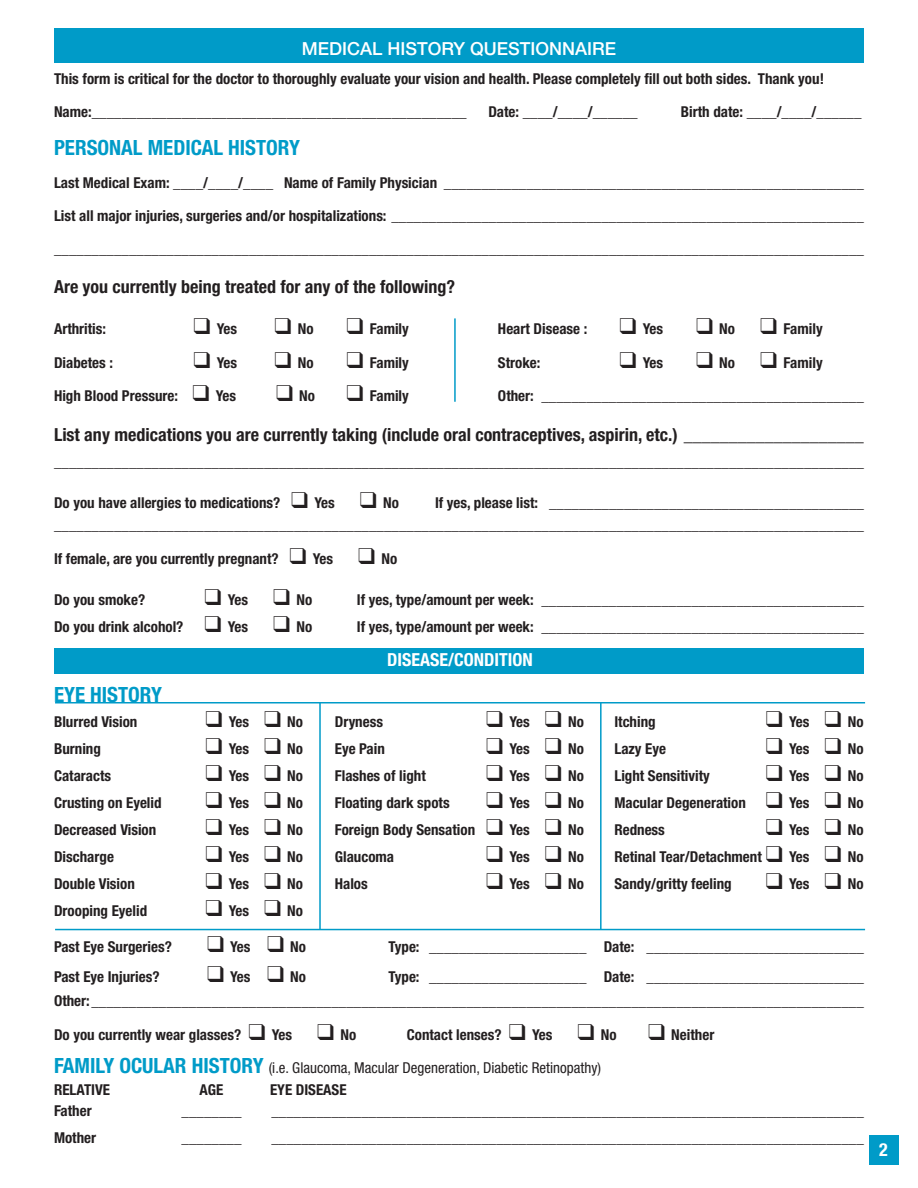
<style>
.page{position:relative;width:918px;height:1188px;background:#fff}
.page>*{position:absolute;margin:0;border:0;box-sizing:border-box;transform-origin:0 0}
.t1{font:700 condensed 21px "Helvetica Neue";color:#009bc8}
.t2{font:700 condensed 18px "Helvetica Neue";color:#231f20}
.t3{font:500 18px "Helvetica Neue";color:#fff}
.t4{font:700 condensed 18px "Helvetica Neue";color:#fff}
.t5{font:700 condensed 15px/22.5px "Helvetica Neue";color:#231f20;text-align:right}
.t6{font:condensed 15px "Helvetica Neue";color:#231f20}
.s1{font-weight:700;font-size:21px;color:#009bc8}
</style>
<div class="page">
<div style="left:869px;top:1135px;width:30px;height:29px;background:#009bc8"></div>
<div style="left:54px;top:648px;width:810px;height:26px;background:#009bc8"></div>
<div style="left:54px;top:28px;width:810px;height:35px;background:#009bc8"></div>
<hr style="left:454px;top:318px;width:2px;height:84px;background:#009bc8">
<hr style="left:319px;top:702px;width:2px;height:228px;background:#009bc8">
<hr style="left:55px;top:702px;width:810px;height:2px;background:#009bc8">
<hr style="left:55px;top:929px;width:810px;height:1px;background:#009bc8">
<hr style="left:600px;top:702px;width:2px;height:228px;background:#009bc8">
<p class="t3" style="left:302px;top:37px;width:316px">MEDICAL HISTORY QUESTIONNAIRE</p>
<p class="t5" style="left:54px;top:67px;width:772px">This form is critical for the doctor to thoroughly evaluate your vision and health. Please completely fill out both sides. Thank you!</p>
<p class="t5" style="left:54px;top:100px;width:414px">Name:__________________________________________________</p>
<p class="t5" style="left:488px;top:100px;width:151px">Date: ____/____/______</p>
<p class="t5" style="left:681px;top:100px;width:182px">Birth date: ____/____/______</p>
<p class="t1" style="left:54px;top:135px;width:248px">PERSONAL MEDICAL HISTORY</p>
<p class="t5" style="left:54px;top:172px;width:811px">Last Medical Exam: ____/____/____ Name of Family Physician ________________________________________________________</p>
<p class="t5" style="left:54px;top:205px;width:811px">List all major injuries, surgeries and/or hospitalizations: _______________________________________________________________</p>
<p class="t5" style="left:54px;top:238px;width:811px">____________________________________________________________________________________________________________</p>
<p class="t2" style="left:54px;top:276px;width:403px">Are you currently being treated for any of the following?</p>
<p class="t5" style="left:54px;top:317px;width:54px">Arthritis:</p>
<p class="t5" style="left:194px;top:317px;width:45px">❑ Yes</p>
<p class="t5" style="left:274px;top:317px;width:41px">❑ No</p>
<p class="t5" style="left:346px;top:317px;width:64px">❑ Family</p>
<p class="t5" style="left:498px;top:317px;width:91px">Heart Disease :</p>
<p class="t5" style="left:620px;top:317px;width:45px">❑ Yes</p>
<p class="t5" style="left:696px;top:317px;width:128px">❑ No ❑ Family</p>
<p class="t5" style="left:54px;top:351px;width:61px">Diabetes :</p>
<p class="t5" style="left:194px;top:351px;width:45px">❑ Yes</p>
<p class="t5" style="left:274px;top:351px;width:41px">❑ No</p>
<p class="t5" style="left:346px;top:351px;width:64px">❑ Family</p>
<p class="t5" style="left:498px;top:351px;width:44px">Stroke:</p>
<p class="t5" style="left:620px;top:351px;width:45px">❑ Yes</p>
<p class="t5" style="left:696px;top:351px;width:128px">❑ No ❑ Family</p>
<p class="t5" style="left:54px;top:385px;width:183px">High Blood Pressure: ❑ Yes</p>
<p class="t5" style="left:276px;top:385px;width:41px">❑ No</p>
<p class="t5" style="left:346px;top:385px;width:64px">❑ Family</p>
<p class="t5" style="left:498px;top:385px;width:368px">Other: ___________________________________________</p>
<p class="t2" style="left:54px;top:424px;width:811px">List any medications you are currently taking (include oral contraceptives, aspirin, etc.) ____________________</p>
<p class="t5" style="left:54px;top:451px;width:811px">____________________________________________________________________________________________________________</p>
<p class="t5" style="left:54px;top:491px;width:347px">Do you have allergies to medications? ❑ Yes ❑ No</p>
<p class="t5" style="left:54px;top:491px;width:812px">If yes, please list: __________________________________________ ____________________________________________________________________________________________________________</p>
<p class="t5" style="left:54px;top:547px;width:345px">If female, are you currently pregnant? ❑ Yes ❑ No</p>
<p class="t5" style="left:54px;top:588px;width:93px">Do you smoke?</p>
<p class="t5" style="left:205px;top:588px;width:109px">❑ Yes ❑ No</p>
<p class="t5" style="left:357px;top:588px;width:508px">If yes, type/amount per week: ___________________________________________</p>
<p class="t5" style="left:54px;top:615px;width:260px">Do you drink alcohol? ❑ Yes ❑ No</p>
<p class="t5" style="left:357px;top:615px;width:509px">If yes, type/amount per week: ___________________________________________</p>
<p class="t1" style="left:54px;top:682px;width:110px">EYE HISTORY</p>
<p class="t5" style="left:54px;top:710px;width:85px">Blurred Vision</p>
<p class="t5" style="left:206px;top:710px;width:99px">❑ Yes ❑ No</p>
<p class="t5" style="left:54px;top:737px;width:48px">Burning</p>
<p class="t5" style="left:206px;top:737px;width:99px">❑ Yes ❑ No</p>
<p class="t5" style="left:54px;top:764px;width:59px">Cataracts</p>
<p class="t5" style="left:206px;top:764px;width:99px">❑ Yes ❑ No</p>
<p class="t5" style="left:54px;top:791px;width:109px">Crusting on Eyelid</p>
<p class="t5" style="left:206px;top:791px;width:99px">❑ Yes ❑ No</p>
<p class="t5" style="left:54px;top:818px;width:104px">Decreased Vision</p>
<p class="t5" style="left:206px;top:818px;width:99px">❑ Yes ❑ No</p>
<p class="t5" style="left:54px;top:845px;width:61px">Discharge</p>
<p class="t5" style="left:206px;top:845px;width:99px">❑ Yes ❑ No</p>
<p class="t5" style="left:54px;top:872px;width:82px">Double Vision</p>
<p class="t5" style="left:206px;top:872px;width:99px">❑ Yes ❑ No</p>
<p class="t5" style="left:54px;top:899px;width:95px">Drooping Eyelid</p>
<p class="t5" style="left:206px;top:899px;width:99px">❑ Yes ❑ No</p>
<p class="t4" style="left:387px;top:649px;width:147px">DISEASE/CONDITION</p>
<p class="t5" style="left:335px;top:710px;width:50px">Dryness</p>
<p class="t5" style="left:486px;top:710px;width:99px">❑ Yes ❑ No</p>
<p class="t5" style="left:335px;top:737px;width:52px">Eye Pain</p>
<p class="t5" style="left:486px;top:737px;width:99px">❑ Yes ❑ No</p>
<p class="t5" style="left:335px;top:764px;width:93px">Flashes of light</p>
<p class="t5" style="left:486px;top:764px;width:99px">❑ Yes ❑ No</p>
<p class="t5" style="left:335px;top:791px;width:116px">Floating dark spots</p>
<p class="t5" style="left:486px;top:791px;width:99px">❑ Yes ❑ No</p>
<p class="t5" style="left:335px;top:818px;width:251px">Foreign Body Sensation ❑ Yes ❑ No</p>
<p class="t5" style="left:335px;top:845px;width:61px">Glaucoma</p>
<p class="t5" style="left:486px;top:845px;width:99px">❑ Yes ❑ No</p>
<p class="t5" style="left:335px;top:872px;width:35px">Halos</p>
<p class="t5" style="left:486px;top:872px;width:99px">❑ Yes ❑ No</p>
<p class="t5" style="left:614px;top:710px;width:43px">Itching</p>
<p class="t5" style="left:766px;top:710px;width:99px">❑ Yes ❑ No</p>
<p class="t5" style="left:614px;top:737px;width:53px">Lazy Eye</p>
<p class="t5" style="left:766px;top:737px;width:99px">❑ Yes ❑ No</p>
<p class="t5" style="left:614px;top:764px;width:97px">Light Sensitivity</p>
<p class="t5" style="left:766px;top:764px;width:99px">❑ Yes ❑ No</p>
<p class="t5" style="left:614px;top:791px;width:251px">Macular Degeneration ❑ Yes ❑ No</p>
<p class="t5" style="left:614px;top:818px;width:52px">Redness</p>
<p class="t5" style="left:766px;top:818px;width:99px">❑ Yes ❑ No</p>
<p class="t5" style="left:614px;top:845px;width:251px">Retinal Tear/Detachment ❑ Yes ❑ No</p>
<p class="t5" style="left:614px;top:872px;width:119px">Sandy/gritty feeling</p>
<p class="t5" style="left:766px;top:872px;width:99px">❑ Yes ❑ No</p>
<p class="t5" style="left:54px;top:936px;width:119px">Past Eye Surgeries?</p>
<p class="t5" style="left:207px;top:936px;width:101px">❑ Yes ❑ No</p>
<p class="t5" style="left:388px;top:936px;width:477px">Type: _____________________ Date: _____________________________</p>
<p class="t5" style="left:54px;top:965px;width:107px">Past Eye Injuries?</p>
<p class="t5" style="left:207px;top:965px;width:101px">❑ Yes ❑ No</p>
<p class="t5" style="left:388px;top:965px;width:477px">Type: _____________________ Date: _____________________________</p>
<p class="t5" style="left:54px;top:990px;width:811px">Other:_______________________________________________________________________________________________________</p>
<p class="t5" style="left:54px;top:1023px;width:304px">Do you currently wear glasses? ❑ Yes ❑ No</p>
<p class="t5" style="left:407px;top:1023px;width:211px">Contact lenses? ❑ Yes ❑ No</p>
<p class="t5" style="left:648px;top:1023px;width:68px">❑ Neither</p>
<p class="t6" style="left:54px;top:1059px;width:549px"><span class="s1">FAMILY OCULAR HISTORY</span> (i.e. Glaucoma, Macular Degeneration, Diabetic Retinopathy)</p>
<p class="t5" style="left:54px;top:1078px;width:58px">RELATIVE</p>
<p class="t5" style="left:200px;top:1078px;width:25px">AGE</p>
<p class="t5" style="left:270px;top:1078px;width:78px">EYE DISEASE</p>
<p class="t5" style="left:54px;top:1100px;width:39px">Father</p>
<p class="t5" style="left:182px;top:1100px;width:61px">________</p>
<p class="t5" style="left:271px;top:1100px;width:594px">_______________________________________________________________________________</p>
<p class="t5" style="left:54px;top:1126px;width:44px">Mother</p>
<p class="t5" style="left:182px;top:1126px;width:61px">________</p>
<p class="t5" style="left:271px;top:1126px;width:594px">_______________________________________________________________________________</p>
<p class="t4" style="left:879px;top:1138px;width:10px">2</p>
</div>
